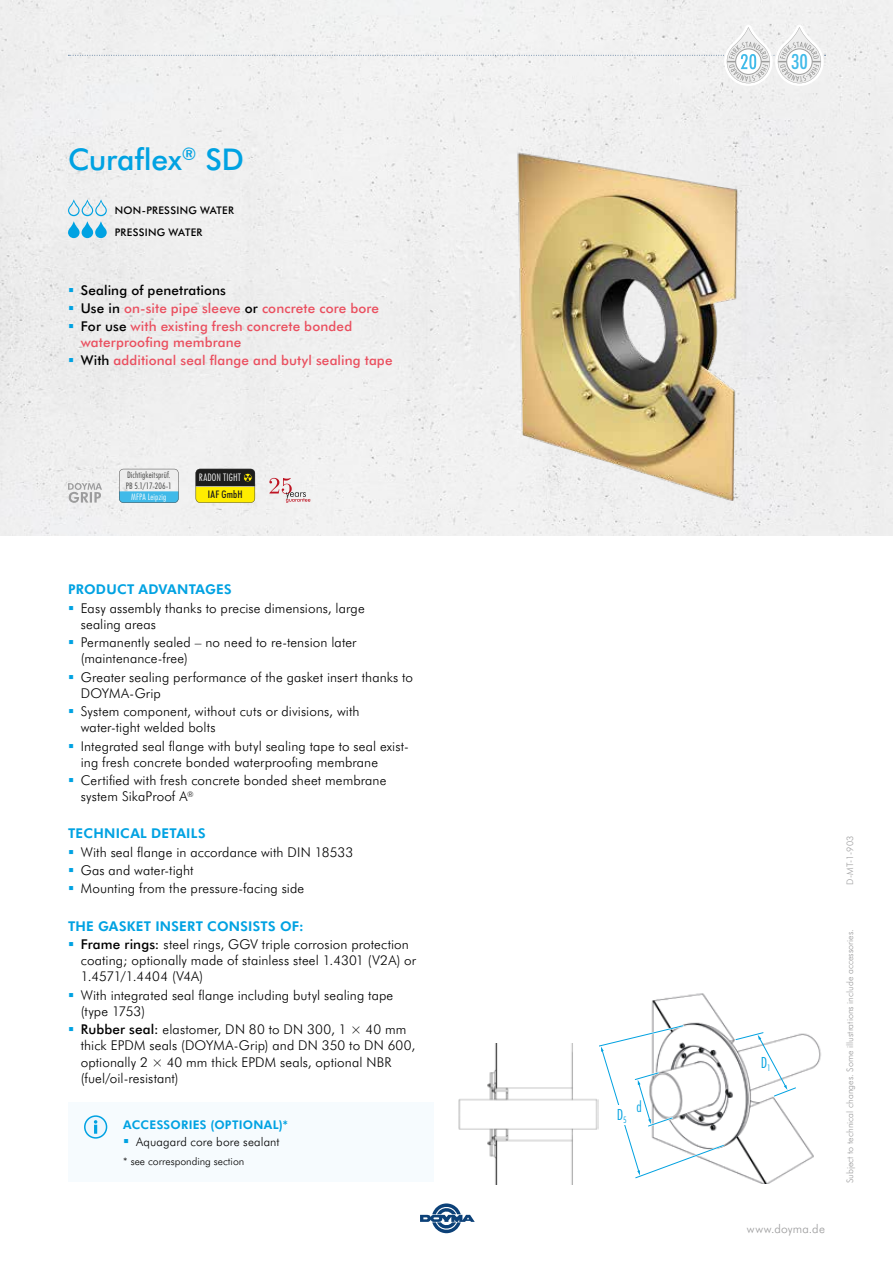
<style>
.page{position:relative;width:893px;height:1263px;background:#fff}
.page>*{position:absolute;margin:0;border:0;box-sizing:border-box;transform-origin:0 0}
.t1{font:500 30px "Futura BT";letter-spacing:-.005em;color:#00a2e2}
.t2{font:500 condensed 20.85px "Futura BT";color:#40bae9}
.t3{font:300 condensed 15.45px "Futura BT";color:#00a1e0}
.t4{font:300 13.5px/16.2px "Futura BT";letter-spacing:.01em;color:#000}
.t5{font:500 13.5px/18px "Futura BT";letter-spacing:.01em;color:#ea4f5f}
.t6{font:700 13.5px "Futura BT";letter-spacing:.02em;color:#00a2e2}
.t7{font:300 12px "Futura BT";letter-spacing:.015em;color:#000}
.t8{font:700 12px "Futura BT";letter-spacing:.025em;color:#00a2e2}
.t9{font:300 12px "Futura BT";letter-spacing:.015em;color:#9c9c9d}
.t10{font:500 10.5px/21.9px "Futura BT";letter-spacing:.03em;color:#000}
.t11{font:300 10.5px "Futura BT";color:#000}
.t12{font:300 condensed 10.5px "Futura BT";letter-spacing:.015em;color:#fff}
.t13{font:500 condensed 10.5px "Futura BT";letter-spacing:.02em;color:#1d1d1c}
.t14{font:300 9px "Futura BT";color:#9c9c9d}
.t15{font:300 condensed 9px "Futura BT";letter-spacing:.02em;color:#3c3c3b}
.t16{font:300 condensed 9px "Futura BT";letter-spacing:.02em;color:#fff}
.s1{color:#000}
.s2{font-weight:700;color:#00a2e2}
.s3{font-weight:500}
</style>
<div class="page">
<svg style="left:420px;top:1203px;width:55px;height:30px"></svg>
<div style="left:0;top:0;width:893px;height:535px;background:#efefef"></div>
<svg style="left:68px;top:199px;width:39px;height:39px"></svg>
<svg style="left:68px;top:483px;width:34px;height:20px"></svg>
<svg style="left:68px;top:25px;width:758px;height:61px"></svg>
<img style="left:459px;top:147px;width:366px;height:356px">
<div style="left:68px;top:1102px;width:366px;height:80px;background:#f6fbfe"></div>
<svg style="left:81px;top:1112px;width:30px;height:30px"></svg>
<div style="left:85px;top:1116px;width:22px;height:22px;background:#edf6fd;border-radius:50%"></div>
<div style="left:84px;top:1115px;width:23px;height:23px;border:2px solid #00a2e2;border-radius:50%"></div>
<svg style="left:94px;top:1120px;width:3px;height:14px"></svg>
<img style="left:651px;top:993px;width:170px;height:190px">
<svg style="left:598px;top:1023px;width:128px;height:157px"></svg>
<svg style="left:735px;top:1032px;width:61px;height:65px"></svg>
<svg style="left:119px;top:469px;width:60px;height:34px"></svg>
<img style="left:458px;top:1043px;width:140px;height:141px">
<svg style="left:196px;top:469px;width:59px;height:34px;background:#8c8415"></svg>
<svg style="left:269px;top:478px;width:41px;height:25px"></svg>
<svg style="left:69px;top:288px;width:4px;height:4px"></svg>
<svg style="left:69px;top:306px;width:4px;height:4px"></svg>
<svg style="left:69px;top:324px;width:4px;height:4px"></svg>
<svg style="left:69px;top:359px;width:4px;height:4px"></svg>
<h1 class="t1" style="left:68px;top:138px;width:178px">Curaflex<sup>®</sup> SD</h1>
<p class="t10" style="left:115px;top:199px;width:121px">NON-PRESSING WATER<br>PRESSING WATER</p>
<p class="t5" style="left:81px;top:281px;width:300px"><span class="s1">Sealing of penetrations<br>Use in</span> on-site pipe sleeve <span class="s1">or</span> concrete core bore<br><span class="s1">For use</span> with existing fresh concrete bonded</p>
<p class="t5" style="left:81px;top:333px;width:313px">waterproofing membrane<br><span class="s1">With</span> additional seal flange and butyl sealing tape</p>
<p class="t15" style="left:127px;top:468px;width:45px">Dichtigkeitsprüf.</p>
<p class="t16" style="left:131px;top:490px;width:37px">MFPA Leipzig</p>
<p class="t15" style="left:126px;top:480px;width:47px">PB 5.1/17-206-1</p>
<p class="t12" style="left:199px;top:470px;width:44px">RADON TIGHT</p>
<p class="t13" style="left:208px;top:487px;width:36px">IAF GmbH</p>
<p class="t6" style="left:68px;top:580px;width:165px">PRODUCT ADVANTAGES</p>
<p class="t4" style="left:81px;top:599px;width:285px">Easy assembly thanks to precise dimensions, large sealing areas</p>
<p class="t4" style="left:81px;top:634px;width:277px">Permanently sealed – no need to re-tension later (maintenance-free)</p>
<p class="t4" style="left:81px;top:668px;width:334px">Greater sealing performance of the gasket insert thanks to<br>DOYMA-Grip</p>
<p class="t4" style="left:81px;top:703px;width:280px">System component, without cuts or divisions, with water-tight welded bolts</p>
<p class="t4" style="left:81px;top:737px;width:330px">Integrated seal flange with butyl sealing tape to seal exist&shy;ing fresh concrete bonded waterproofing membrane</p>
<p class="t4" style="left:81px;top:772px;width:307px">Certified with fresh concrete bonded sheet membrane system SikaProof A<sup>®</sup></p>
<p class="t6" style="left:68px;top:824px;width:139px">TECHNICAL DETAILS</p>
<p class="t4" style="left:81px;top:842px;width:274px;line-height:18.3px">With seal flange in accordance with DIN 18533<br>Gas and water-tight<br>Mounting from the pressure-facing side</p>
<p class="t4" style="left:81px;top:916px;width:330px;line-height:18.3px;text-indent:-13px"><span class="s2">THE GASKET INSERT CONSISTS OF:<br></span><span class="s3">Frame rings:</span> steel rings, GGV triple corrosion protection</p>
<p class="t4" style="left:81px;top:952px;width:337px">coating; optionally made of stainless steel 1.4301 (V2A) or<br>1.4571/1.4404 (V4A)</p>
<p class="t4" style="left:81px;top:986px;width:314px">With integrated seal flange including butyl sealing tape (type 1753)</p>
<p class="t4" style="left:81px;top:1021px;width:336px"><span class="s3">Rubber seal:</span> elastomer, DN 80 to DN 300, 1 × 40 mm thick EPDM seals (DOYMA-Grip) and DN 350 to DN 600, optionally 2 × 40 mm thick EPDM seals, optional NBR (fuel/oil-resistant)</p>
<p class="t8" style="left:123px;top:1116px;width:167px">ACCESSORIES (OPTIONAL)*</p>
<p class="t7" style="left:136px;top:1133px;width:145px">Aquagard core bore sealant</p>
<p class="t11" style="left:123px;top:1154px;width:123px">* see corresponding section</p>
<h2 class="t2" style="left:791px;top:47px;width:18px">30</h2>
<p class="t3" style="left:617px;top:1104px;width:11px">D<sub>5</sub></p>
<p class="t3" style="left:637px;top:1096px;width:7px">d</p>
<p class="t3" style="left:761px;top:1052px;width:11px">D<sub>1</sub></p>
<p class="t9" style="left:747px;top:1221px;width:79px">www.doyma.de</p>
<p class="t14" style="left:844px;top:884px;width:50px;rotate:-90deg">D-MT-1-903</p>
<p class="t14" style="left:844px;top:1183px;width:256px;rotate:-90deg">Subject to technical changes. Some illustrations include accessories.</p>
</div>
